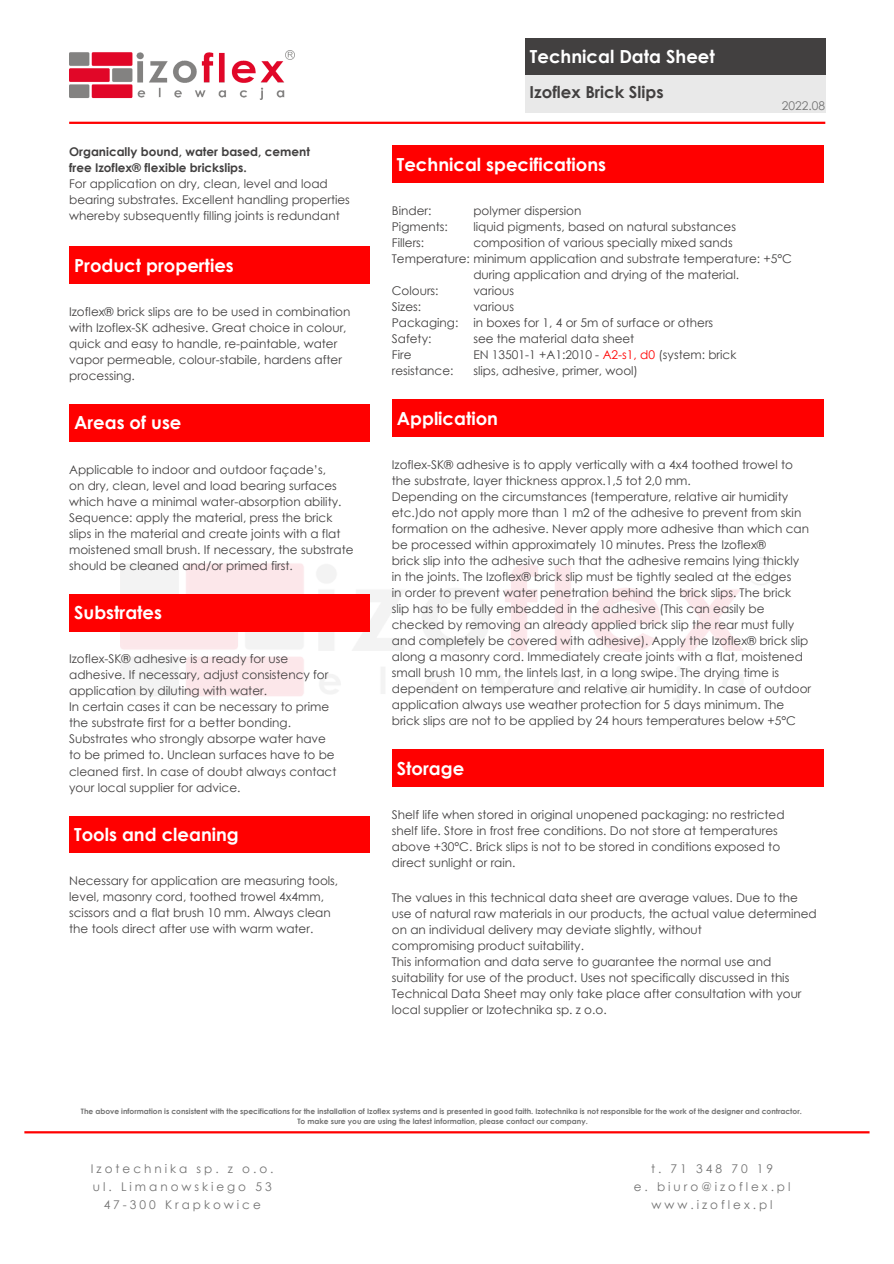
<style>
.page{position:relative;width:894px;height:1264px;background:#fff}
.page>*{position:absolute;margin:0;border:0;box-sizing:border-box;transform-origin:0 0}
.t1{font:700 18px "Century Gothic";color:#fff}
.t2{font:700 16.5px "Century Gothic";color:#424040}
.t3{font:12px/16px "Century Gothic";color:#424040}
.t4{font:12px/18px "Century Gothic";letter-spacing:.245em;color:#737373;text-align:center}
.t5{font:700 12px/16px "Century Gothic";color:#424040}
.t6{font:700 7.5px/10.1px "Century Gothic";color:#737373;text-align:center}
.s1{color:#f00}
</style>
<div class="page">
<img style="left:120px;top:557px;width:653px;height:144px">
<hr style="left:24px;top:1131px;width:845px;height:2px;background:#f00">
<hr style="left:69px;top:122px;width:756px;height:2px;background:#f00">
<img style="left:69px;top:50px;width:225px;height:50px">
<div style="left:525px;top:38px;width:300px;height:37px;background:#424040"></div>
<div style="left:525px;top:75px;width:300px;height:37px;background:#e9e9e9"></div>
<div style="left:392px;top:145px;width:431px;height:37px;background:#f00"></div>
<div style="left:392px;top:399px;width:431px;height:37px;background:#f00"></div>
<div style="left:392px;top:749px;width:431px;height:37px;background:#f00"></div>
<div style="left:69px;top:246px;width:300px;height:37px;background:#f00"></div>
<div style="left:69px;top:404px;width:300px;height:37px;background:#f00"></div>
<div style="left:69px;top:594px;width:300px;height:37px;background:#f00"></div>
<div style="left:69px;top:815px;width:300px;height:38px;background:#f00"></div>
<p class="t5" style="left:69px;top:143px;width:242px">Organically bound, water based, cement free Izoflex® flexible brickslips.</p>
<p class="t3" style="left:69px;top:175px;width:282px">For application on dry, clean, level and load bearing substrates. Excellent handling properties whereby subsequently filling joints is redundant</p>
<h1 class="t1" style="left:74px;top:253px;width:161px">Product properties</h1>
<p class="t3" style="left:69px;top:303px;width:282px">Izoflex® brick slips are to be used in combination with Izoflex-SK adhesive. Great choice in colour, quick and easy to handle, re-paintable, water vapor permeable, colour-stabile, hardens after processing.</p>
<h1 class="t1" style="left:74px;top:411px;width:109px">Areas of use</h1>
<p class="t3" style="left:69px;top:461px;width:286px">Applicable to indoor and outdoor façade’s,<br>on dry, clean, level and load bearing surfaces which have a minimal water-absorption ability.<br>Sequence: apply the material, press the brick slips in the material and create joints with a flat moistened small brush. If necessary, the substrate should be cleaned and/or primed first.</p>
<h1 class="t1" style="left:74px;top:601px;width:89px">Substrates</h1>
<p class="t3" style="left:69px;top:650px;width:269px">Izoflex-SK® adhesive is a ready for use adhesive. If necessary, adjust consistency for application by diluting with water.<br>In certain cases it can be necessary to prime the substrate first for a better bonding.<br>Substrates who strongly absorpe water have to be primed to. Unclean surfaces have to be cleaned first. In case of doubt always contact your local supplier for advice.</p>
<h1 class="t1" style="left:74px;top:823px;width:166px">Tools and cleaning</h1>
<p class="t3" style="left:69px;top:872px;width:270px">Necessary for application are measuring tools, level, masonry cord, toothed trowel 4x4mm, scissors and a flat brush 10 mm. Always clean the tools direct after use with warm water.</p>
<h1 class="t1" style="left:530px;top:45px;width:186px">Technical Data Sheet</h1>
<h2 class="t2" style="left:529px;top:82px;width:135px">Izoflex Brick Slips</h2>
<p class="t4" style="left:781px;top:96px;width:45px">2022.08</p>
<h1 class="t1" style="left:397px;top:152px;width:211px">Technical specifications</h1>
<p class="t3" style="left:392px;top:202px;width:401px">Binder:<br>Pigments:<br>Fillers:<br>Temperature: minimum application and substrate temperature: +5°C</p>
<p class="t3" style="left:392px;top:282px;width:68px">Colours:<br>Sizes:<br>Packaging:<br>Safety:<br>Fire resistance:</p>
<p class="t3" style="left:473px;top:202px;width:264px">polymer dispersion<br>liquid pigments, based on natural substances composition of various specially mixed sands</p>
<p class="t3" style="left:473px;top:266px;width:267px">during application and drying of the material. various<br>various<br>in boxes for 1, 4 or 5m of surface or others<br>see the material data sheet<br>EN 13501-1 +A1:2010 - <span class="s1">A2-s1, d0</span> (system: brick slips, adhesive, primer, wool)</p>
<h1 class="t1" style="left:397px;top:406px;width:103px">Application</h1>
<p class="t3" style="left:392px;top:456px;width:421px">Izoflex-SK® adhesive is to apply vertically with a 4x4 toothed trowel to the substrate, layer thickness approx.1,5 tot 2,0 mm.<br>Depending on the circumstances (temperature, relative air humidity etc.)do not apply more than 1 m2 of the adhesive to prevent from skin formation on the adhesive. Never apply more adhesive than which can be processed within approximately 10 minutes. Press the Izoflex®<br>brick slip into the adhesive such that the adhesive remains lying thickly in the joints. The Izoflex® brick slip must be tightly sealed at the edges<br>in order to prevent water penetration behind the brick slips. The brick slip has to be fully embedded in the adhesive (This can easily be checked by removing an already applied brick slip the rear must fully and completely be covered with adhesive). Apply the Izoflex® brick slip along a masonry cord. Immediately create joints with a flat, moistened small brush 10 mm, the lintels last, in a long swipe. The drying time is dependent on temperature and relative air humidity. In case of outdoor application always use weather protection for 5 days minimum. The brick slips are not to be applied by 24 hours temperatures below +5°C</p>
<h1 class="t1" style="left:397px;top:756px;width:69px">Storage</h1>
<p class="t3" style="left:392px;top:806px;width:394px">Shelf life when stored in original unopened packaging: no restricted shelf life. Store in frost free conditions. Do not store at temperatures above +30°C. Brick slips is not to be stored in conditions exposed to direct sunlight or rain.</p>
<p class="t3" style="left:392px;top:889px;width:426px">The values in this technical data sheet are average values. Due to the use of natural raw materials in our products, the actual value determined on an individual delivery may deviate slightly, without<br>compromising product suitability.<br>This information and data serve to guarantee the normal use and suitability for use of the product. Uses not specifically discussed in this Technical Data Sheet may only take place after consultation with your local supplier or Izotechnika sp. z o.o.</p>
<p class="t6" style="left:81px;top:1106px;width:722px">The above information is consistent with the specifications for the installation of Izoflex systems and is presented in good faith. Izotechnika is not responsible for the work of the designer and contractor.<br>To make sure you are using the latest information, please contact our company.</p>
<p class="t4" style="left:91px;top:1159px;width:184px">Izotechnika sp. z o.o. ul. Limanowskiego 53<br>47-300 Krapkowice</p>
<p class="t4" style="left:633px;top:1159px;width:158px">t. 71 348 70 19<br>e. biuro@izoflex.pl www.izoflex.pl</p>
</div>
